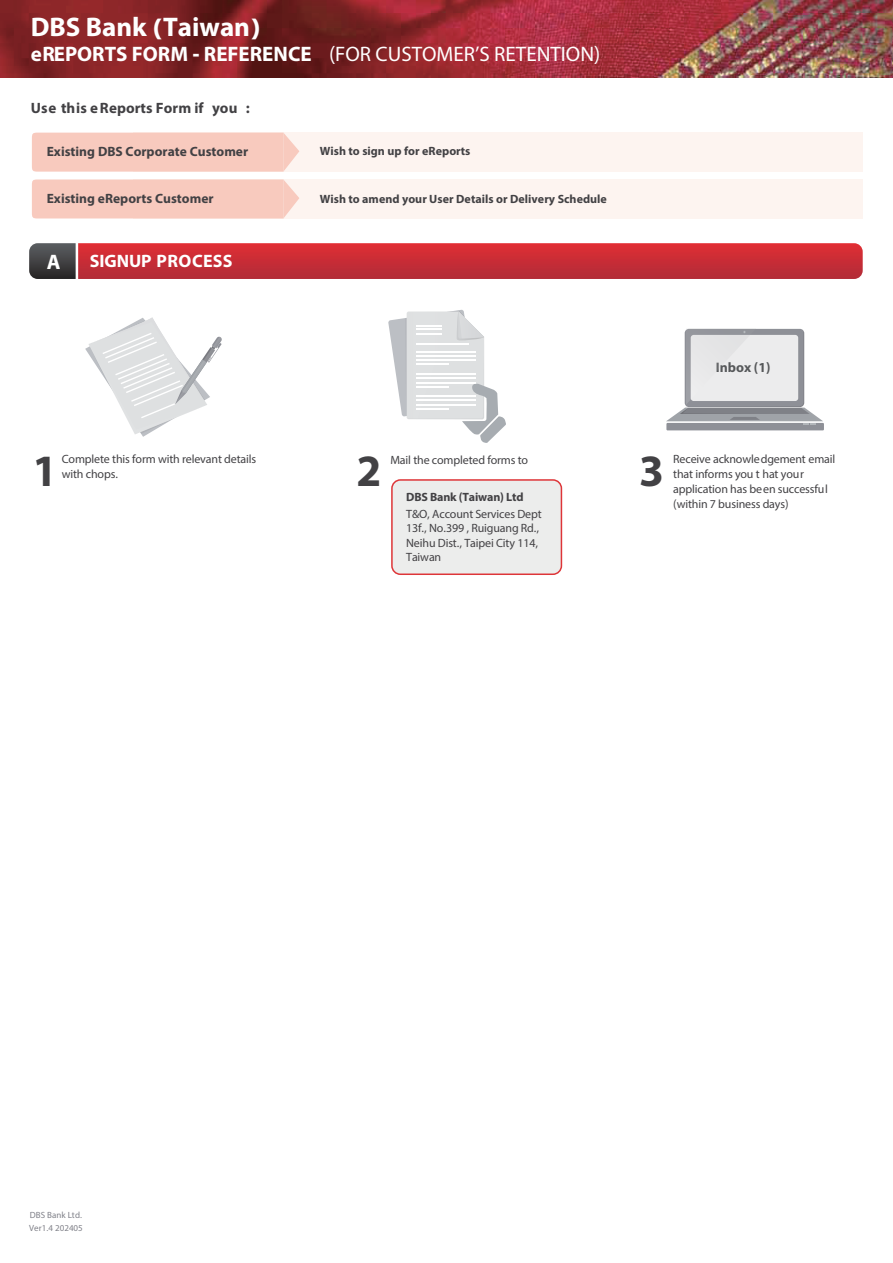
<style>
.page{position:relative;width:893px;height:1263px;background:#fff}
.page>*{position:absolute;margin:0;border:0;box-sizing:border-box;transform-origin:0 0}
.t1{font:700 45px "Myriad Hebrew";color:#424144}
.t2{font:700 27px "Myriad Hebrew";color:#fff}
.t3{font:21px "Myriad Hebrew";color:#fff}
.t4{font:700 21px "Myriad Hebrew";color:#fff}
.t5{font:700 18px "Myriad Hebrew";letter-spacing:.005em;color:#fff}
.t6{font:700 15px "Myriad Hebrew";letter-spacing:.005em;color:#424144}
.t7{font:700 13.8px "Myriad Hebrew";color:#56585a}
.t8{font:700 13.5px "Myriad Hebrew";color:#424144}
.t9{font:12px/15px "Myriad Hebrew";letter-spacing:-.015em;color:#424144}
.t10{font:700 12px "Myriad Hebrew";color:#424144}
.t11{font:9px/13.2px "Myriad Hebrew";letter-spacing:.005em;color:#808189}
.s1{font-weight:700}
</style>
<div class="page">
<img style="left:0;top:0;width:893px;height:77px">
<svg style="left:29px;top:243px;width:834px;height:36px;background:#c13038"></svg>
<div style="left:392px;top:480px;width:169px;height:94px;background:#ecedec;border-radius:9px"></div>
<div style="left:391px;top:479px;width:171px;height:96px;border:2px solid #de3538;border-radius:9px"></div>
<svg style="left:85px;top:317px;width:137px;height:120px"></svg>
<div style="left:666px;top:423px;width:158px;height:7px;background:#8e9097"></div>
<svg style="left:666px;top:328px;width:157px;height:97px"></svg>
<svg style="left:388px;top:310px;width:118px;height:133px"></svg>
<div style="left:134px;top:180px;width:729px;height:39px;background:#fdf4f0"></div>
<div style="left:32px;top:179px;width:267px;height:39px;background:#f8cabe"></div>
<div style="left:134px;top:133px;width:729px;height:39px;background:#fdf4f0"></div>
<div style="left:32px;top:133px;width:267px;height:39px;background:#f8cabe"></div>
<h2 class="t2" style="left:31px;top:12px;width:232px">DBS Bank (Taiwan)</h2>
<h3 class="t3" style="left:31px;top:43px;width:571px"><span class="s1">eREPORTS FORM - REFERENCE</span> (FOR CUSTOMER’S RETENTION)</h3>
<p class="t6" style="left:31px;top:99px;width:221px">Use this eReports Form if you :</p>
<p class="t8" style="left:47px;top:144px;width:203px">Existing DBS Corporate Customer</p>
<p class="t10" style="left:320px;top:144px;width:152px">Wish to sign up for eReports</p>
<p class="t8" style="left:47px;top:191px;width:168px">Existing eReports Customer</p>
<p class="t10" style="left:320px;top:192px;width:289px">Wish to amend your User Details or Delivery Schedule</p>
<h3 class="t4" style="left:47px;top:250px;width:15px">A</h3>
<h3 class="t5" style="left:90px;top:251px;width:144px">SIGNUP PROCESS</h3>
<h1 class="t1" style="left:32px;top:445px;width:26px">1</h1>
<p class="t9" style="left:62px;top:452px;width:196px">Complete this form with relevant details</p>
<p class="t9" style="left:62px;top:467px;width:58px">with chops.</p>
<p class="t7" style="left:716px;top:360px;width:56px">Inbox (1)</p>
<h1 class="t1" style="left:356px;top:445px;width:26px">2</h1>
<p class="t9" style="left:673px;top:453px;width:164px">Receive acknowledgement email that informs you t hat your application has been successful (within 7 business days)</p>
<p class="t9" style="left:390px;top:453px;width:139px">Mail the completed forms to</p>
<h1 class="t1" style="left:639px;top:445px;width:26px">3</h1>
<p class="t10" style="left:406px;top:490px;width:119px">DBS Bank (Taiwan) Ltd</p>
<p class="t9" style="left:406px;top:507px;width:137px;line-height:14.4px">T&amp;O, Account Services Dept<br>13f., No.399 , Ruiguang Rd.,<br>Neihu Dist., Taipei City 114,<br>Taiwan</p>
<p class="t11" style="left:29px;top:1209px;width:55px">DBS Bank Ltd.<br>Ver1.4 202405</p>
</div>
